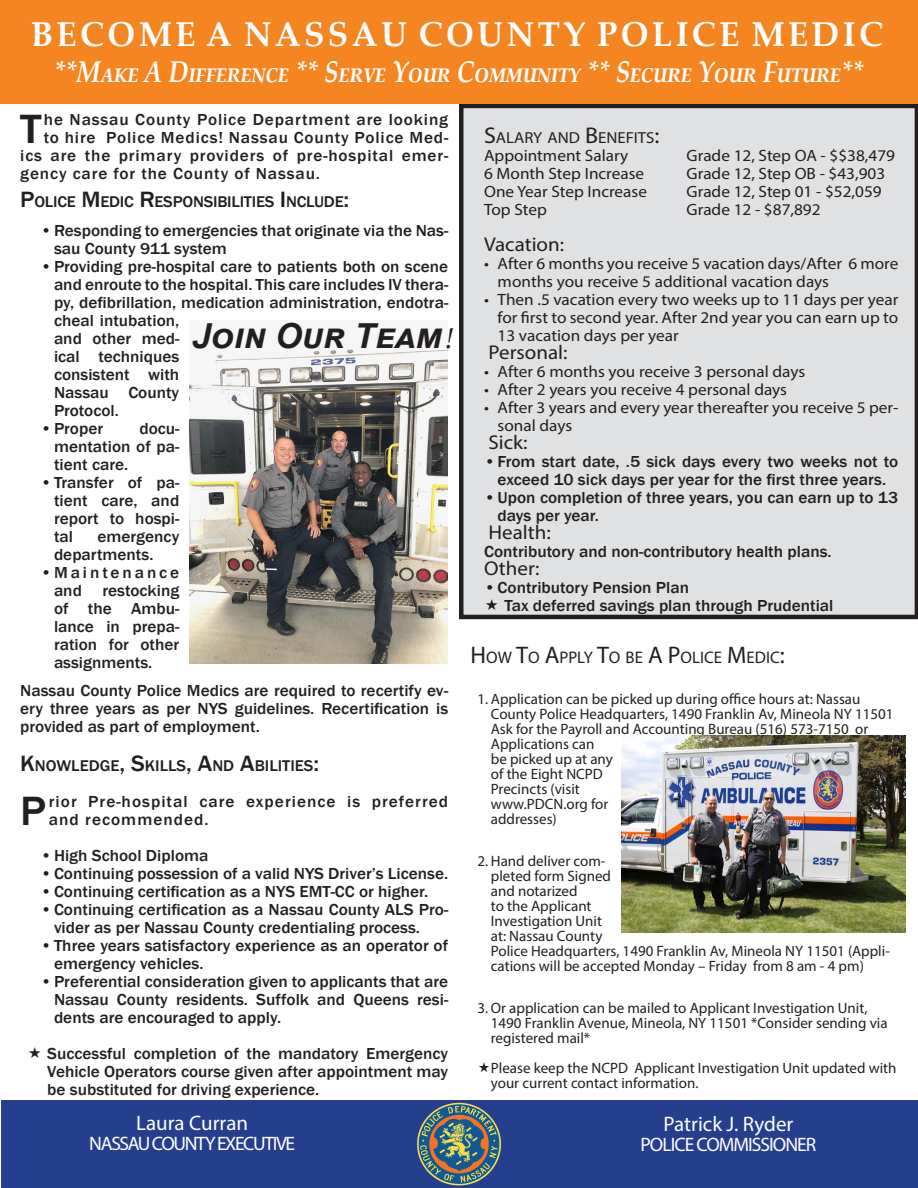
<style>
.page{position:relative;width:918px;height:1188px;background:#fff}
.page>*{position:absolute;margin:0;border:0;box-sizing:border-box;transform-origin:0 0}
.t1{font:500 42px "Franklin Gothic";color:#231f20;scale:1.05 1}
.t2{font:500 42px "Franklin Gothic";color:#231f20}
.t3{font:700 34.5px "Palatino Linotype";letter-spacing:.1em;color:#fff}
.t4{font:italic 700 34.5px "Arial";color:#231f20}
.t5{font:italic 700 30px "Palatino Linotype";color:#fff;scale:.85 1}
.t6{font:21px "Myriad Pro";color:#fff}
.t7{font:19.95px "Myriad Pro";color:#231f20;scale:1.05 1}
.t8{font:19.5px "Myriad Pro";letter-spacing:-.07em;color:#fff}
.t9{font:19.5px "Myriad Pro";letter-spacing:-.05em;color:#fff}
.t10{font:16.8px "Myriad Pro";color:#231f20}
.t11{font:500 16.35px/18px "Franklin Gothic";color:#231f20;scale:1.05 1}
.t12{font:16.35px/18px "Myriad Pro";color:#231f20;scale:1.05 1}
.t13{font:500 16.35px "Franklin Gothic";letter-spacing:.05em;color:#231f20;scale:1.05 1}
.t14{font:500 16.35px/18px "Franklin Gothic";letter-spacing:.06em;color:#231f20;scale:1.05 1}
.t15{font:500 16.35px/18px "Franklin Gothic";letter-spacing:.17em;color:#231f20;scale:1.05 1}
.t16{font:500 15.9px "Franklin Gothic";letter-spacing:-.015em;color:#231f20;scale:1.05 1}
.t17{font:15.9px "Myriad Pro";color:#231f20;scale:1.05 1}
.t18{font:15px/15px "Myriad Pro";color:#231f20}
.s1{font-size:22.8px}
.s2{font-size:24px}
.s3{font-family:"Monotype Corsiva";font-weight:400;font-style:normal}
</style>
<div class="page">
<div style="left:459px;top:104px;width:459px;height:515px;background:#e0e1e3"></div>
<div style="left:0;top:0;width:918px;height:104px;background:#f58520"></div>
<div style="left:2px;top:1100px;width:916px;height:88px;background:#253f8e"></div>
<svg style="left:417px;top:1103px;width:84px;height:82px"></svg>
<img style="left:621px;top:736px;width:285px;height:196px">
<img style="left:190px;top:346px;width:257px;height:318px">
<svg style="left:486px;top:599px;width:12px;height:11px"></svg>
<p class="t3" style="left:31px;top:10px;width:854px">BECOME A NASSAU COUNTY POLICE MEDIC</p>
<p class="t5" style="left:54px;top:51px;width:954px">**Make A Difference ** Serve Your Community ** Secure Your Future**</p>
<p class="t1" style="left:20px;top:103px;width:22px">T</p>
<p class="t13" style="left:44px;top:109px;width:387px">he Nassau County Police Department are looking</p>
<p class="t17" style="left:484px;top:128px;width:168px"><span class="s1">S</span>ALARY AND <span class="s1">B</span>ENEFITS<span class="s1">:</span></p>
<p class="t12" style="left:484px;top:146px;width:139px">Appointment Salary</p>
<p class="t12" style="left:687px;top:146px;width:200px">Grade 12, Step OA - $$38,479</p>
<p class="t12" style="left:484px;top:164px;width:154px">6 Month Step Increase</p>
<p class="t12" style="left:687px;top:164px;width:191px">Grade 12, Step OB - $43,903</p>
<p class="t12" style="left:484px;top:182px;width:157px">One Year Step Increase</p>
<p class="t12" style="left:687px;top:182px;width:187px">Grade 12, Step 01 - $52,059</p>
<p class="t12" style="left:484px;top:200px;width:61px">Top Step</p>
<p class="t12" style="left:687px;top:200px;width:129px">Grade 12 - $87,892</p>
<p class="t7" style="left:484px;top:232px;width:78px">Vacation:</p>
<p class="t12" style="left:498px;top:254px;width:383px;text-indent:-14px">• After 6 months you receive 5 vacation days/After 6 more months you receive 5 additional vacation days</p>
<p class="t12" style="left:498px;top:290px;width:383px;text-align:justify;text-indent:-14px">• Then .5 vacation every two weeks up to 11 days per year for first to second year. After 2nd year you can earn up to 13 vacation days per year</p>
<p class="t7" style="left:489px;top:340px;width:77px">Personal:</p>
<p class="t12" style="left:484px;top:362px;width:307px">• After 6 months you receive 3 personal days</p>
<p class="t12" style="left:484px;top:380px;width:290px">• After 2 years you receive 4 personal days</p>
<p class="t12" style="left:498px;top:398px;width:383px;text-indent:-14px">• After 3 years and every year thereafter you receive 5 per&shy;sonal days</p>
<p class="t7" style="left:489px;top:430px;width:39px">Sick:</p>
<p class="t11" style="left:484px;top:453px;width:396px;text-align:center">•From start date, .5 sick days every two weeks not to exceed 10 sick days per year for the first three years.</p>
<p class="t11" style="left:498px;top:489px;width:383px;text-indent:-14px">•Upon completion of three years, you can earn up to 13 days per year.</p>
<p class="t7" style="left:489px;top:520px;width:61px">Health:</p>
<p class="t11" style="left:484px;top:543px;width:333px">Contributory and non-contributory health plans.</p>
<p class="t7" style="left:484px;top:556px;width:54px">Other:</p>
<p class="t11" style="left:484px;top:579px;width:197px">•Contributory Pension Plan</p>
<p class="t11" style="left:504px;top:597px;width:315px">Tax deferred savings plan through Prudential</p>
<p class="t10" style="left:471px;top:647px;width:316px"><span class="s2">H</span>OW <span class="s2">T</span>O <span class="s2">A</span>PPLY <span class="s2">T</span>O BE <span class="s2">A P</span>OLICE <span class="s2">M</span>EDIC<span class="s2">:</span></p>
<p class="t18" style="left:491px;top:691px;width:404px;text-indent:-14px">1. Application can be picked up during office hours at: Nassau<br>County Police Headquarters, 1490 Franklin Av, Mineola NY 11501<br>Ask for the Payroll and Accounting Bureau (516) 573-7150 or<br>Applications can<br>be picked up at any<br>of the Eight NCPD<br>Precincts (visit<br>www.PDCN.org for<br>addresses)</p>
<p class="t18" style="left:491px;top:853px;width:401px;text-indent:-14px">2. Hand deliver com-<br>pleted form Signed<br>and notarized<br>to the Applicant<br>Investigation Unit<br>at: Nassau County<br>Police Headquarters, 1490 Franklin Av, Mineola NY 11501 (Appli&shy;cations will be accepted Monday – Friday from 8 am - 4 pm)</p>
<p class="t18" style="left:491px;top:1000px;width:398px;text-indent:-14px">3. Or application can be mailed to Applicant Investigation Unit,<br>1490 Franklin Avenue, Mineola, NY 11501 *Consider sending via registered mail*</p>
<p class="t18" style="left:491px;top:1060px;width:407px">Please keep the NCPD Applicant Investigation Unit updated with your current contact information.</p>
<p class="t13" style="left:44px;top:127px;width:387px">to hire Police Medics! Nassau County Police Med-</p>
<p class="t13" style="left:20px;top:145px;width:409px">ics are the primary providers of pre-hospital emer-</p>
<p class="t13" style="left:20px;top:163px;width:287px">gency care for the County of Nassau.</p>
<p class="t16" style="left:20px;top:192px;width:315px"><span class="s1">P</span>OLICE <span class="s1">M</span>EDIC <span class="s1">R</span>ESPONSIBILITIES <span class="s1">I</span> NCLUDE<span class="s1">:</span></p>
<p class="t11" style="left:54px;top:222px;width:377px;text-indent:-14px">•Responding to emergencies that originate via the Nas&shy;sau County 911 system</p>
<p class="t11" style="left:54px;top:258px;width:377px;text-indent:-14px">•Providing pre-hospital care to patients both on scene and enroute to the hospital. This care includes IV thera&shy;py, defibrillation, medication administration, endotra&shy;cheal intubation,<br>and other med-<br>ical techniques<br>consistent with<br>Nassau County<br>Protocol.</p>
<p class="t11" style="left:40px;top:420px;width:61px">•Proper</p>
<p class="t4" style="left:192px;top:313px;width:261px">Join Our Team<span class="s3">!</span></p>
<p class="t11" style="left:54px;top:420px;width:121px;text-align:justify;text-indent:85px">docu&shy;mentation of pa&shy;tient care.</p>
<p class="t11" style="left:54px;top:474px;width:121px;text-align:justify;text-indent:-14px">•Transfer of pa&shy;tient care, and report to hospi&shy;tal</p>
<p class="t11" style="left:54px;top:528px;width:121px;text-indent:43px">emergency departments.</p>
<p class="t15" style="left:54px;top:564px;width:121px;text-indent:-14px">•Maintenance and</p>
<p class="t11" style="left:54px;top:582px;width:121px;text-align:justify;text-indent:49px">restocking of the Ambu&shy;lance in prepa&shy;ration for other assignments.</p>
<p class="t11" style="left:20px;top:682px;width:409px;text-align:justify">Nassau County Police Medics are required to recertify ev&shy;ery three years as per NYS guidelines. Recertification is provided as part of employment.</p>
<p class="t16" style="left:20px;top:756px;width:286px"><span class="s1">K</span>NOWLEDGE<span class="s1">, S</span>KILLS<span class="s1">, A</span>ND <span class="s1">A</span>BILITIES<span class="s1">:</span></p>
<p class="t2" style="left:20px;top:785px;width:27px">P</p>
<p class="t14" style="left:49px;top:793px;width:382px">rior Pre-hospital care experience is preferred and recommended.</p>
<p class="t11" style="left:40px;top:847px;width:162px">•High School Diploma</p>
<p class="t11" style="left:40px;top:865px;width:390px">•Continuing possession of a valid NYS Driver’s License.</p>
<p class="t11" style="left:40px;top:883px;width:371px">•Continuing certification as a NYS EMT-CC or higher.</p>
<p class="t11" style="left:54px;top:901px;width:377px;text-indent:-14px">•Continuing certification as a Nassau County ALS Pro&shy;vider as per Nassau County credentialing process.</p>
<p class="t11" style="left:54px;top:937px;width:377px;text-indent:-14px">•Three years satisfactory experience as an operator of emergency vehicles.</p>
<p class="t11" style="left:54px;top:973px;width:377px;text-align:justify;text-indent:-14px">•Preferential consideration given to applicants that are Nassau County residents. Suffolk and Queens resi&shy;dents are encouraged to apply.</p>
<p class="t11" style="left:47px;top:1045px;width:383px;text-align:justify">Successful completion of the mandatory Emergency Vehicle Operators course given after appointment may be substituted for driving experience.</p>
<p class="t6" style="left:136px;top:1110px;width:113px">Laura Curran</p>
<p class="t8" style="left:89px;top:1132px;width:207px">NASSAU COUNTY EXECUTIVE</p>
<p class="t6" style="left:663px;top:1111px;width:132px">Patrick J. Ryder</p>
<p class="t9" style="left:641px;top:1132px;width:177px">POLICE COMMISSIONER</p>
</div>
